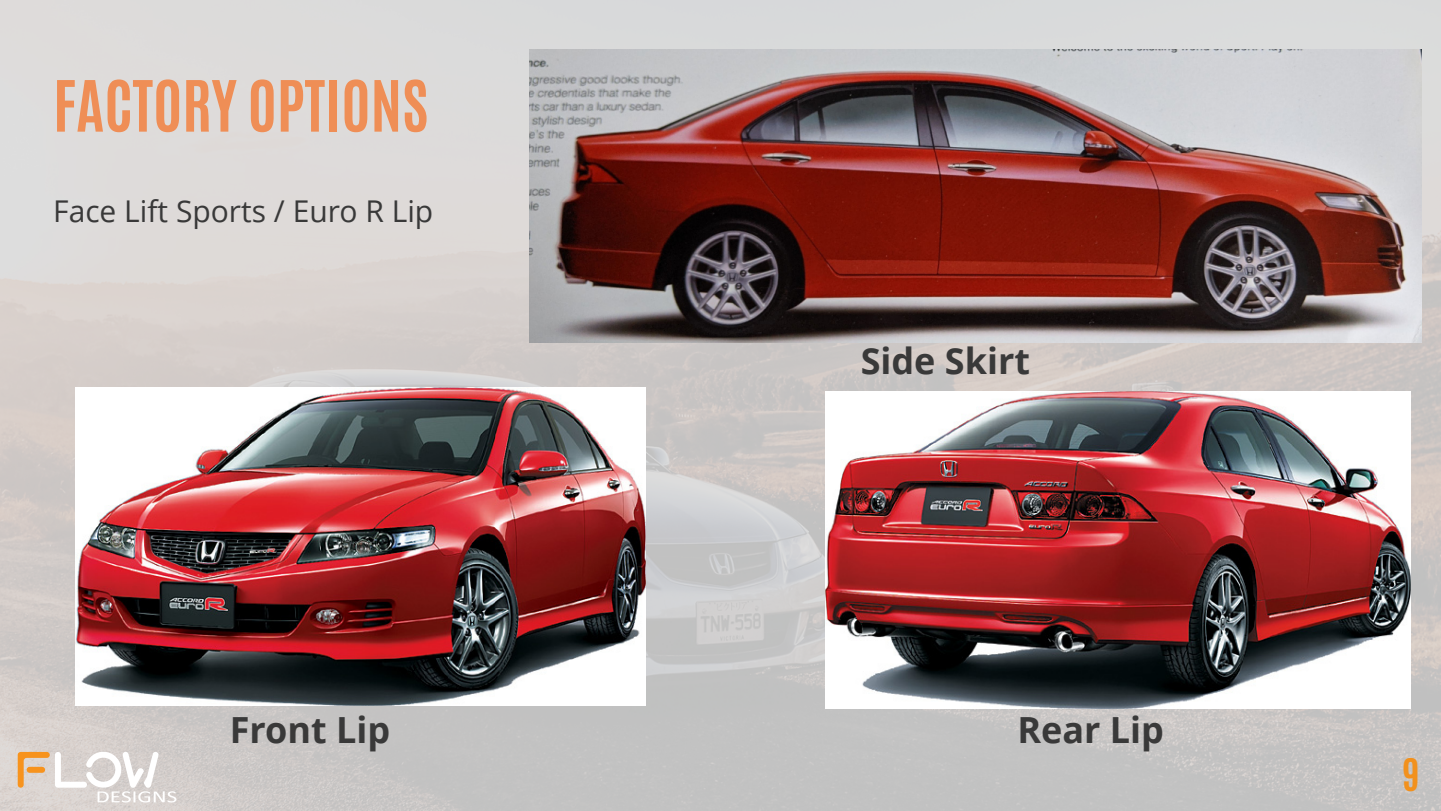
<style>
.page{position:relative;width:1441px;height:811px;background:#fff}
.page>*{position:absolute;margin:0;border:0;box-sizing:border-box;transform-origin:0 0}
.t1{font:700 60px "Antonio";color:#ef8e56}
.t2{font:700 37.5px "Antonio";color:#f2911d}
.t3{font:700 36px "Open Sans";color:#393939}
.t4{font:30px "Open Sans";color:#393939}
</style>
<div class="page">
<div style="left:0;top:1px;width:1440px;height:809px;background:#dadada;opacity:.87"></div>
<svg style="left:18px;top:750px;width:158px;height:52px"></svg>
<img style="left:825px;top:391px;width:585px;height:317px">
<img style="left:75px;top:388px;width:570px;height:318px">
<img style="left:529px;top:49px;width:893px;height:293px">
<h1 class="t1" style="left:53px;top:63px;width:377px">FACTORY OPTIONS</h1>
<p class="t4" style="left:53px;top:199px;width:382px">Face Lift Sports / Euro R Lip</p>
<p class="t3" style="left:230px;top:716px;width:162px">Front Lip</p>
<p class="t3" style="left:861px;top:346px;width:171px">Side Skirt</p>
<p class="t3" style="left:1017px;top:716px;width:148px">Rear Lip</p>
<p class="t2" style="left:1402px;top:748px;width:19px">9</p>
</div>
